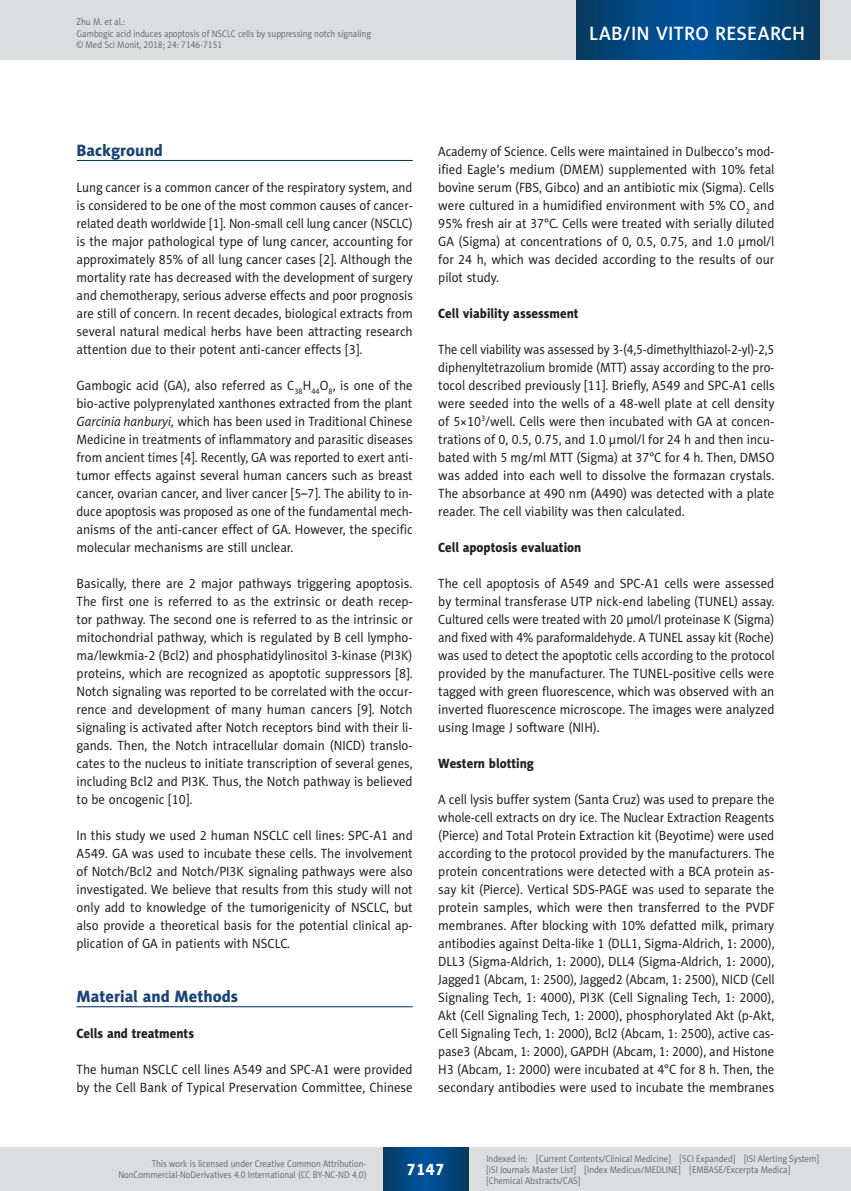
<style>
.page{position:relative;width:851px;height:1191px;background:#fff}
.page>*{position:absolute;margin:0;border:0;box-sizing:border-box;transform-origin:0 0}
.t1{font:19.5px "Naomi Sans EFN Medium";letter-spacing:.01em;color:#fff}
.MSM_Headline_1{font:16.5px "Naomi Sans EFN Heavy";color:#1a4574}
.t2{font:16.5px "Naomi Sans EFN Heavy";color:#fff}
.MSM_Body{font:13.5px/18px "Naomi Sans EFN";color:#231f20;text-align:justify;scale:.95 1}
.MSM_Body-2{font:13.5px/18px "Naomi Sans EFN";color:#231f20;text-align:justify;scale:.94 1}
.MSM_Body-3{font:13.5px/18px "Naomi Sans EFN";color:#231f20;text-align:justify;scale:.92 1}
.MSM_Headline_2{font:13.5px "Naomi Sans EFN Heavy";color:#231f20;scale:.95 1}
.MSM_pagina_zywa{font:9.75px/11.2px "Naomi Sans EFN Light";color:#57585a;scale:.9 1}
.MSM_pagina_sygnatura{font:9.75px "Naomi Sans EFN Light";color:#57585a;scale:.9 1}
.s1{font-style:italic}
</style>
<div class="page">
<hr style="left:77px;top:160px;width:335px;height:1px;background:#00295c">
<hr style="left:77px;top:1006px;width:335px;height:1px;background:#00295c">
<div style="left:0;top:1148px;width:850px;height:43px;background:#dcdddf"></div>
<svg style="left:383px;top:1147px;width:85px;height:43px;background:#02477e"></svg>
<div style="left:0;top:0;width:850px;height:60px;background:#dcdddf"></div>
<svg style="left:576px;top:0;width:243px;height:60px;background:#02477e"></svg>
<p class="MSM_pagina_zywa" style="left:77px;top:16px;width:328px">Zhu M. et al.:<br>Gambogic acid induces apoptosis of NSCLC cells by suppressing notch signaling</p>
<p class="MSM_pagina_sygnatura" style="left:77px;top:39px;width:163px">© Med Sci Monit, 2018; 24: 7146-7151</p>
<h1 class="t1" style="left:589px;top:22px;width:217px">LAB/IN VITRO RESEARCH</h1>
<p class="MSM_Headline_1" style="left:77px;top:140px;width:88px">Background</p>
<p class="MSM_Body-2" style="left:77px;top:178px;width:359px">Lung cancer is a common cancer of the respiratory system, and is considered to be one of the most common causes of cancer&shy;related death worldwide [1]. Non-small cell lung cancer (NSCLC) is the major pathological type of lung cancer, accounting for approximately 85% of all lung cancer cases [2]. Although the mortality rate has decreased with the development of surgery and chemotherapy, serious adverse effects and poor prognosis are still of concern. In recent decades, biological extracts from several natural medical herbs have been attracting research attention due to their potent anti-cancer effects [3].</p>
<p class="MSM_Body" style="left:77px;top:376px;width:355px">Gambogic acid (GA), also referred as C<sub>38</sub>H<sub>44</sub>O<sub>8</sub>, is one of the bio-active polyprenylated xanthones extracted from the plant <span class="s1">Garcinia hanburyi,</span> which has been used in Traditional Chinese Medicine in treatments of inflammatory and parasitic diseases from ancient times [4]. Recently, GA was reported to exert anti&shy;tumor effects against several human cancers such as breast cancer, ovarian cancer, and liver cancer [5–7]. The ability to in&shy;duce apoptosis was proposed as one of the fundamental mech&shy;anisms of the anti-cancer effect of GA. However, the specific molecular mechanisms are still unclear.</p>
<p class="MSM_Body" style="left:77px;top:574px;width:355px">Basically, there are 2 major pathways triggering apoptosis.<br>The first one is referred to as the extrinsic or death recep&shy;tor pathway. The second one is referred to as the intrinsic or mitochondrial pathway, which is regulated by B cell lympho&shy;ma/lewkmia-2 (Bcl2) and phosphatidylinositol 3-kinase (PI3K) proteins, which are recognized as apoptotic suppressors [8].<br>Notch signaling was reported to be correlated with the occur&shy;rence and development of many human cancers [9]. Notch signaling is activated after Notch receptors bind with their li&shy;gands. Then, the Notch intracellular domain (NICD) translo&shy;cates to the nucleus to initiate transcription of several genes, including Bcl2 and PI3K. Thus, the Notch pathway is believed to be oncogenic [10].</p>
<p class="MSM_Body" style="left:77px;top:826px;width:355px">In this study we used 2 human NSCLC cell lines: SPC-A1 and A549. GA was used to incubate these cells. The involvement of Notch/Bcl2 and Notch/PI3K signaling pathways were also investigated. We believe that results from this study will not only add to knowledge of the tumorigenicity of NSCLC, but also provide a theoretical basis for the potential clinical ap&shy;plication of GA in patients with NSCLC.</p>
<p class="MSM_Headline_1" style="left:77px;top:986px;width:163px">Material and Methods</p>
<p class="MSM_Headline_2" style="left:77px;top:1025px;width:125px">Cells and treatments</p>
<p class="MSM_Body" style="left:77px;top:1060px;width:355px">The human NSCLC cell lines A549 and SPC-A1 were provided by the Cell Bank of Typical Preservation Committee, Chinese</p>
<p class="MSM_Body-2" style="left:438px;top:142px;width:359px">Academy of Science. Cells were maintained in Dulbecco’s mod&shy;ified Eagle’s medium (DMEM) supplemented with 10% fetal bovine serum (FBS, Gibco) and an antibiotic mix (Sigma). Cells were cultured in a humidified environment with 5% CO<sub>2</sub> and 95% fresh air at 37°C. Cells were treated with serially diluted GA (Sigma) at concentrations of 0, 0.5, 0.75, and 1.0 μmol/l for 24 h, which was decided according to the results of our pilot study.</p>
<p class="MSM_Headline_2" style="left:438px;top:305px;width:149px">Cell viability assessment</p>
<p class="MSM_Body-3" style="left:438px;top:340px;width:367px">The cell viability was assessed by 3-(4,5-dimethylthiazol-2-yl)-2,5 diphenyltetrazolium bromide (MTT) assay according to the pro&shy;tocol described previously [11]. Briefly, A549 and SPC-A1 cells were seeded into the wells of a 48-well plate at cell density of 5×10<sup>3</sup>/well. Cells were then incubated with GA at concen&shy;trations of 0, 0.5, 0.75, and 1.0 μmol/l for 24 h and then incu&shy;bated with 5 mg/ml MTT (Sigma) at 37°C for 4 h. Then, DMSO was added into each well to dissolve the formazan crystals.<br>The absorbance at 490 nm (A490) was detected with a plate reader. The cell viability was then calculated.</p>
<p class="MSM_Headline_2" style="left:438px;top:539px;width:152px">Cell apoptosis evaluation</p>
<p class="MSM_Body" style="left:438px;top:574px;width:355px">The cell apoptosis of A549 and SPC-A1 cells were assessed by terminal transferase UTP nick-end labeling (TUNEL) assay.<br>Cultured cells were treated with 20 μmol/l proteinase K (Sigma) and fixed with 4% paraformaldehyde. A TUNEL assay kit (Roche) was used to detect the apoptotic cells according to the protocol provided by the manufacturer. The TUNEL-positive cells were tagged with green fluorescence, which was observed with an inverted fluorescence microscope. The images were analyzed using Image J software (NIH).</p>
<p class="MSM_Headline_2" style="left:438px;top:755px;width:102px">Western blotting</p>
<p class="MSM_Body-2" style="left:438px;top:790px;width:359px">A cell lysis buffer system (Santa Cruz) was used to prepare the whole-cell extracts on dry ice. The Nuclear Extraction Reagents (Pierce) and Total Protein Extraction kit (Beyotime) were used according to the protocol provided by the manufacturers. The protein concentrations were detected with a BCA protein as&shy;say kit (Pierce). Vertical SDS-PAGE was used to separate the protein samples, which were then transferred to the PVDF membranes. After blocking with 10% defatted milk, primary antibodies against Delta-like 1 (DLL1, Sigma-Aldrich, 1: 2000), DLL3 (Sigma-Aldrich, 1: 2000), DLL4 (Sigma-Aldrich, 1: 2000), Jagged1 (Abcam, 1: 2500), Jagged2 (Abcam, 1: 2500), NICD (Cell Signaling Tech, 1: 4000), PI3K (Cell Signaling Tech, 1: 2000), Akt (Cell Signaling Tech, 1: 2000), phosphorylated Akt (p-Akt, Cell Signaling Tech, 1: 2000), Bcl2 (Abcam, 1: 2500), active cas&shy;pase3 (Abcam, 1: 2000), GAPDH (Abcam, 1: 2000), and Histone H3 (Abcam, 1: 2000) were incubated at 4°C for 8 h. Then, the secondary antibodies were used to incubate the membranes</p>
<p class="MSM_pagina_zywa" style="left:118px;top:1158px;width:277px;text-align:right">This work is licensed under Creative Common Attribution-<br>NonCommercial-NoDerivatives 4.0 International (CC BY-NC-ND 4.0)</p>
<p class="t2" style="left:406px;top:1159px;width:40px">7147</p>
<p class="MSM_pagina_zywa" style="left:486px;top:1152px;width:371px">Indexed in: [Current Contents/Clinical Medicine] [SCI Expanded] [ISI Alerting System] [ISI Journals Master List] [Index Medicus/MEDLINE] [EMBASE/Excerpta Medica] [Chemical Abstracts/CAS]</p>
</div>
